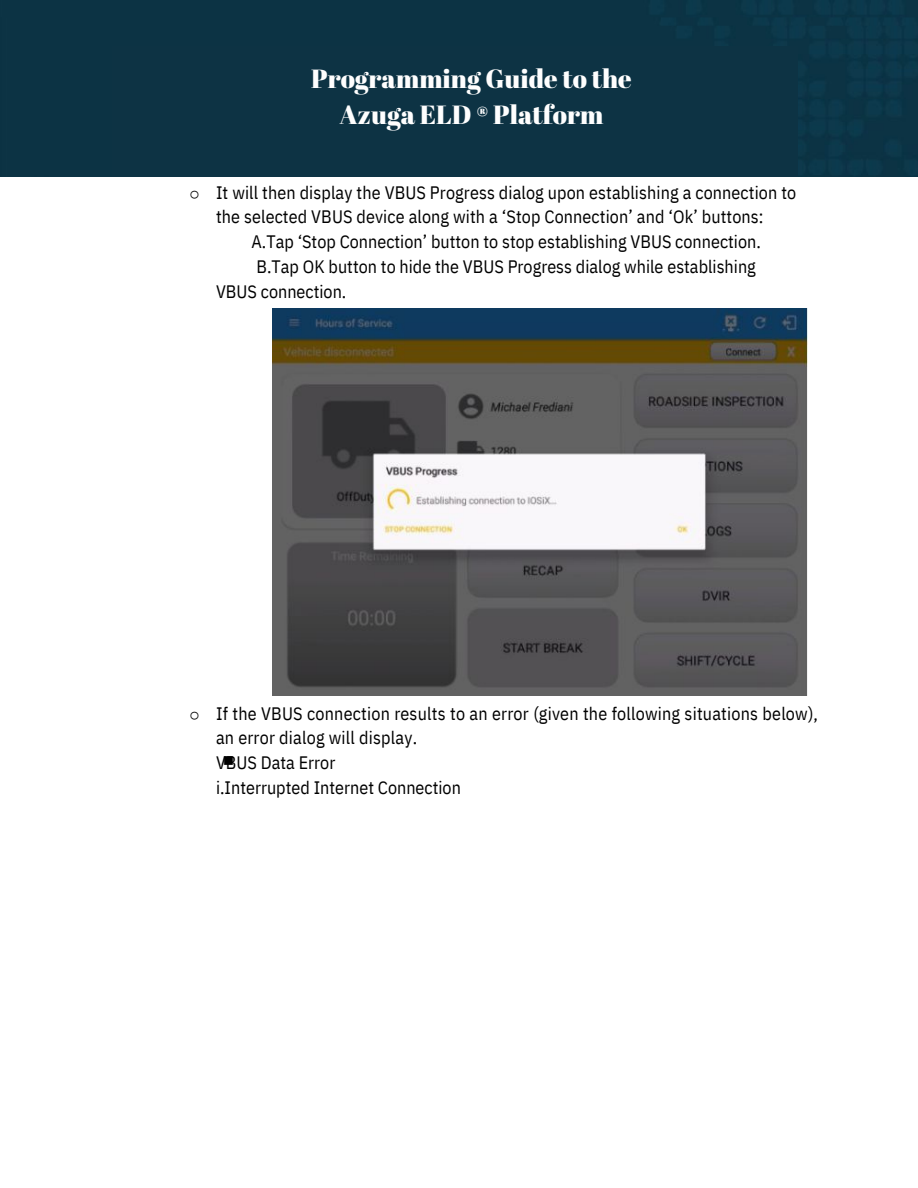
<style>
.page{position:relative;width:918px;height:1188px;background:#fff}
.page>*{position:absolute;margin:0;border:0;box-sizing:border-box;transform-origin:0 0}
.t1{font:26.25px/36px "Abril Fatface";color:#fefefe;text-align:center}
.t2{font:18px/24.8px "IBM Plex Sans Cond";letter-spacing:.005em;color:#000}
.t3{font:18px "Arimo";color:#000}
</style>
<div class="page">
<div style="left:270px;top:306px;width:540px;height:394px;background:linear-gradient(to right,#fff,#fff)"></div>
<img style="left:272px;top:308px;width:536px;height:387px">
<div style="left:0;top:0;width:918px;height:177px;background:#0c3344"></div>
<div style="left:112px;top:46px;width:686px;height:131px;background:#0d3344"></div>
<p class="t1" style="left:311px;top:60px;width:322px">Programming Guide to the<br>Azuga ELD ® Platform</p>
<h1 class="t3" style="left:189px;top:184px;width:12px">○</h1>
<p class="t2" style="left:216px;top:180px;width:582px">It will then display the VBUS Progress dialog upon establishing a connection to the selected VBUS device along with a ‘Stop Connection’ and ‘Ok’ buttons:</p>
<p class="t2" style="left:251px;top:229px;width:511px">A.Tap ‘Stop Connection’ button to stop establishing VBUS connection.</p>
<p class="t2" style="left:256px;top:254px;width:501px">B.Tap OK button to hide the VBUS Progress dialog while establishing</p>
<p class="t2" style="left:216px;top:279px;width:132px">VBUS connection.</p>
<p class="t3" style="left:189px;top:705px;width:12px">○</p>
<p class="t2" style="left:216px;top:700px;width:604px">If the VBUS connection results to an error (given the following situations below), an error dialog will display.</p>
<p class="t2" style="left:216px;top:750px;width:121px">VBUS Data Error</p>
<p class="t2" style="left:216px;top:775px;width:246px">i.Interrupted Internet Connection</p>
<p class="t3" style="left:223px;top:750px;width:12px">■</p>
</div>
